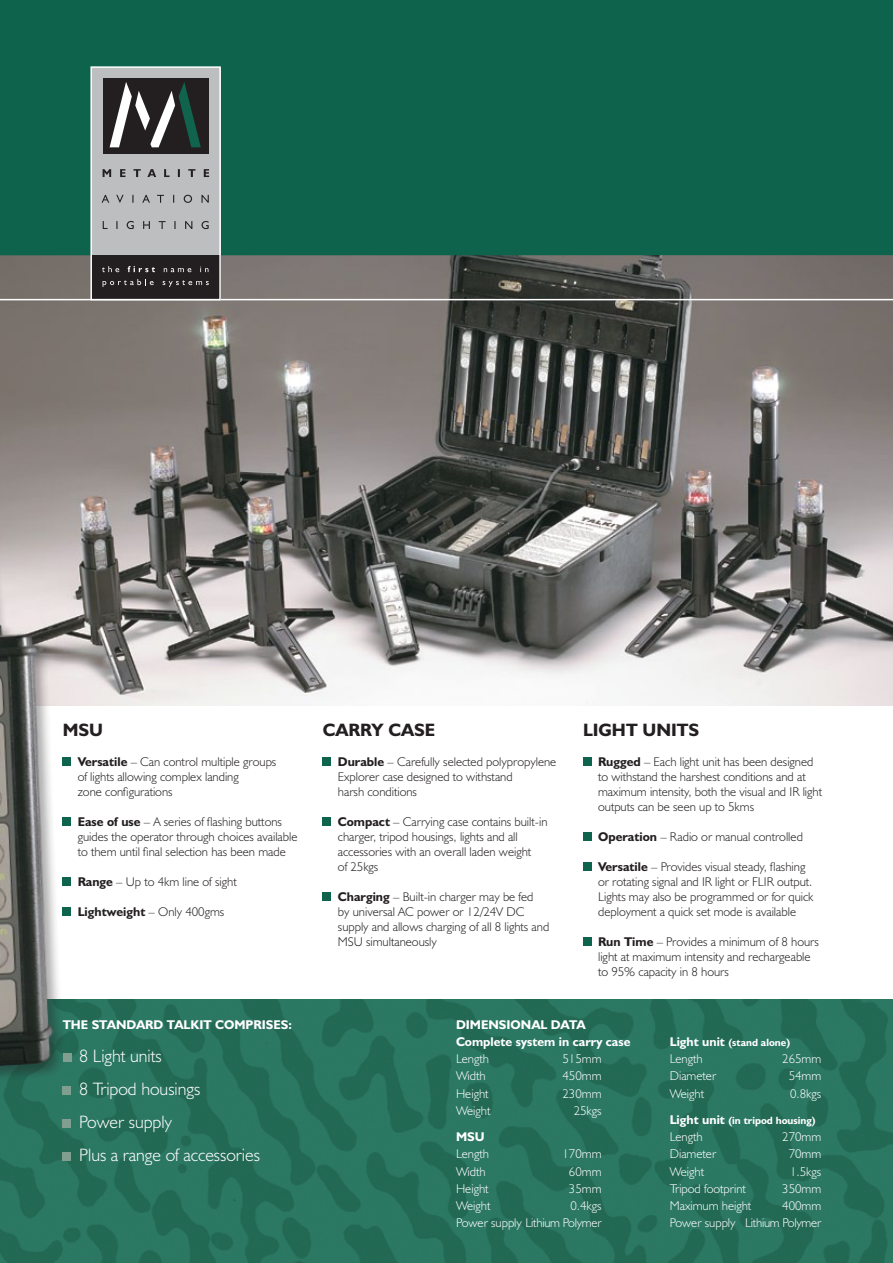
<style>
.page{position:relative;width:893px;height:1263px;background:#fff}
.page>*{position:absolute;margin:0;border:0;box-sizing:border-box;transform-origin:0 0}
.t1{font:300 18px/33px "Humanist 521 BT";color:#fff}
.t2{font:700 18px "Humanist 521 BT";color:#231f20}
.t3{font:300 12.75px/15px "Humanist 521 BT";color:#231f20}
.t4{font:300 12.75px "Humanist 521 BT";color:#fff}
.t5{font:700 12.75px/17.2px "Humanist 521 BT";color:#fff}
.t6{font:300 12.75px/17.2px "Humanist 521 BT";letter-spacing:-.02em;color:#fff;text-align:right}
.t7{font:700 12.75px "Humanist 521 BT";color:#231f20}
.t8{font:700 10.5px "Humanist 521 BT";color:#fff}
.s1{font-weight:700}
.s2{font-weight:300}
.s3{font-size:12.75px}
</style>
<div class="page">
<img style="left:154px;top:255px;width:739px;height:451px">
<img style="left:0;top:999px;width:893px;height:264px">
<div style="left:0;top:0;width:893px;height:255px;background:#0e634c"></div>
<hr style="left:0;top:299px;width:893px;height:1px;background:#fff">
<div style="left:91px;top:68px;width:129px;height:187px;background:#bcbec0"></div>
<svg style="left:164px;top:169px;width:5px;height:8px"></svg>
<svg style="left:178px;top:169px;width:2px;height:8px"></svg>
<svg style="left:188px;top:169px;width:7px;height:8px"></svg>
<svg style="left:204px;top:169px;width:5px;height:8px"></svg>
<svg style="left:157px;top:195px;width:7px;height:8px"></svg>
<svg style="left:184px;top:195px;width:8px;height:8px"></svg>
<svg style="left:201px;top:195px;width:8px;height:8px"></svg>
<svg style="left:159px;top:221px;width:7px;height:8px"></svg>
<svg style="left:174px;top:221px;width:2px;height:8px"></svg>
<svg style="left:185px;top:221px;width:7px;height:8px"></svg>
<svg style="left:202px;top:221px;width:7px;height:8px"></svg>
<div style="left:91px;top:255px;width:129px;height:45px;background:#231f20"></div>
<svg style="left:164px;top:268px;width:27px;height:4px"></svg>
<svg style="left:200px;top:267px;width:8px;height:5px"></svg>
<svg style="left:163px;top:280px;width:46px;height:7px"></svg>
<div style="left:103px;top:78px;width:105px;height:76px;background:#231f20"></div>
<svg style="left:110px;top:82px;width:91px;height:65px"></svg>
<div style="left:90px;top:66px;width:131px;height:234px;border:2px solid #fff"></div>
<img style="left:0;top:167px;width:154px;height:943px">
<div style="left:63px;top:757px;width:8px;height:9px;background:#0e634c"></div>
<div style="left:63px;top:817px;width:8px;height:9px;background:#0e634c"></div>
<div style="left:63px;top:877px;width:8px;height:9px;background:#0e634c"></div>
<div style="left:63px;top:907px;width:8px;height:9px;background:#0e634c"></div>
<div style="left:323px;top:757px;width:8px;height:9px;background:#0e634c"></div>
<div style="left:323px;top:817px;width:8px;height:9px;background:#0e634c"></div>
<div style="left:323px;top:892px;width:8px;height:9px;background:#0e634c"></div>
<div style="left:583px;top:757px;width:8px;height:9px;background:#0e634c"></div>
<div style="left:583px;top:832px;width:8px;height:9px;background:#0e634c"></div>
<div style="left:583px;top:862px;width:8px;height:9px;background:#0e634c"></div>
<div style="left:583px;top:937px;width:8px;height:9px;background:#0e634c"></div>
<div style="left:63px;top:1053px;width:9px;height:8px;background:#809f91"></div>
<div style="left:63px;top:1086px;width:8px;height:8px;background:#809f91"></div>
<div style="left:63px;top:1119px;width:8px;height:8px;background:#809f91"></div>
<div style="left:63px;top:1152px;width:8px;height:8px;background:#809f91"></div>
<h1 class="t2" style="left:63px;top:718px;width:42px">MSU</h1>
<p class="t3" style="left:78px;top:753px;width:200px"><span class="s1">Versatile</span> – Can control multiple groups of lights allowing complex landing<br>zone configurations</p>
<p class="t3" style="left:78px;top:813px;width:221px"><span class="s1">Ease of use</span> – A series of flashing buttons guides the operator through choices available to them until final selection has been made</p>
<p class="t3" style="left:78px;top:873px;width:160px"><span class="s1">Range</span> – Up to 4km line of sight</p>
<p class="t7" style="left:78px;top:903px;width:148px">Lightweight <span class="s2">– Only 400gms</span></p>
<p class="t5" style="left:63px;top:1015px;width:10px">the</p>
<p class="t5" style="left:92px;top:1015px;width:10px">standard</p>
<p class="t5" style="left:167px;top:1015px;width:58px">TALKIT comprises</p>
<p class="t5" style="left:288px;top:1015px;width:5px">:</p>
<h1 class="t1" style="left:79px;top:1038px;width:182px">8 Light units<br>8 Tripod housings<br>Power supply<br>Plus a range of accessories</h1>
<h1 class="t2" style="left:323px;top:718px;width:114px">CARRY CASE</h1>
<p class="t3" style="left:338px;top:753px;width:220px"><span class="s1">Durable</span> – Carefully selected polypropylene<br>Explorer case designed to withstand<br>harsh conditions</p>
<p class="t3" style="left:338px;top:813px;width:211px"><span class="s1">Compact</span> – Carrying case contains built-in charger, tripod housings, lights and all accessories with an overall laden weight<br>of 25kgs</p>
<p class="t3" style="left:338px;top:888px;width:213px"><span class="s1">Charging</span> – Built-in charger may be fed<br>by universal AC power or 12/24V DC supply and allows charging of all 8 lights and MSU simultaneously</p>
<h1 class="t2" style="left:583px;top:718px;width:118px">LIGHT UNITS</h1>
<p class="t3" style="left:598px;top:753px;width:226px"><span class="s1">Rugged</span> – Each light unit has been designed to withstand the harshest conditions and at maximum intensity, both the visual and IR light outputs can be seen up to 5kms</p>
<p class="t3" style="left:598px;top:828px;width:206px"><span class="s1">Operation</span> – Radio or manual controlled</p>
<p class="t3" style="left:598px;top:858px;width:217px"><span class="s1">Versatile</span> – Provides visual steady, flashing or rotating signal and IR light or FLIR output.<br>Lights may also be programmed or for quick deployment a quick set mode is available</p>
<p class="t3" style="left:598px;top:933px;width:222px"><span class="s1">Run Time</span> – Provides a minimum of 8 hours light at maximum intensity and rechargeable to 95% capacity in 8 hours</p>
<p class="t5" style="left:456px;top:1015px;width:176px">DIMENSIONAL DATA<br>Complete system in carry case</p>
<p class="t4" style="left:456px;top:1051px;width:34px">Length</p>
<p class="t4" style="left:562px;top:1051px;width:41px">515mm</p>
<p class="t4" style="left:456px;top:1068px;width:31px">Width</p>
<p class="t4" style="left:562px;top:1068px;width:41px">450mm</p>
<p class="t4" style="left:456px;top:1085px;width:34px">Height</p>
<p class="t4" style="left:563px;top:1085px;width:41px">230mm</p>
<p class="t4" style="left:456px;top:1103px;width:36px">Weight</p>
<p class="t4" style="left:574px;top:1103px;width:29px">25kgs</p>
<p class="t5" style="left:456px;top:1128px;width:30px">MSU</p>
<p class="t4" style="left:456px;top:1146px;width:34px">Length</p>
<p class="t4" style="left:562px;top:1146px;width:41px">170mm</p>
<p class="t4" style="left:456px;top:1163px;width:31px">Width</p>
<p class="t4" style="left:569px;top:1163px;width:34px">60mm</p>
<p class="t4" style="left:456px;top:1181px;width:34px">Height</p>
<p class="t4" style="left:569px;top:1181px;width:34px">35mm</p>
<p class="t4" style="left:456px;top:1198px;width:36px">Weight</p>
<p class="t6" style="left:456px;top:1197px;width:147px">0.4kgs<br>Power supply Lithium Polymer</p>
<p class="t8" style="left:670px;top:1036px;width:122px"><span class="s3">Light unit</span> (stand alone)</p>
<p class="t4" style="left:670px;top:1051px;width:34px">Length</p>
<p class="t4" style="left:782px;top:1051px;width:41px">265mm</p>
<p class="t4" style="left:670px;top:1068px;width:48px">Diameter</p>
<p class="t4" style="left:789px;top:1068px;width:34px">54mm</p>
<p class="t4" style="left:670px;top:1085px;width:36px">Weight</p>
<p class="t4" style="left:790px;top:1085px;width:33px">0.8kgs</p>
<p class="t8" style="left:670px;top:1114px;width:147px"><span class="s3">Light unit</span> (in tripod housing)</p>
<p class="t4" style="left:670px;top:1129px;width:34px">Length</p>
<p class="t4" style="left:782px;top:1129px;width:41px">270mm</p>
<p class="t4" style="left:670px;top:1146px;width:48px">Diameter</p>
<p class="t4" style="left:789px;top:1146px;width:34px">70mm</p>
<p class="t4" style="left:670px;top:1163px;width:36px">Weight</p>
<p class="t4" style="left:790px;top:1163px;width:33px">1.5kgs</p>
<p class="t4" style="left:670px;top:1181px;width:78px">Tripod footprint</p>
<p class="t4" style="left:782px;top:1181px;width:41px">350mm</p>
<p class="t4" style="left:670px;top:1198px;width:83px">Maximum height</p>
<p class="t6" style="left:670px;top:1197px;width:153px">400mm<br>Power supply Lithium Polymer</p>
</div>
